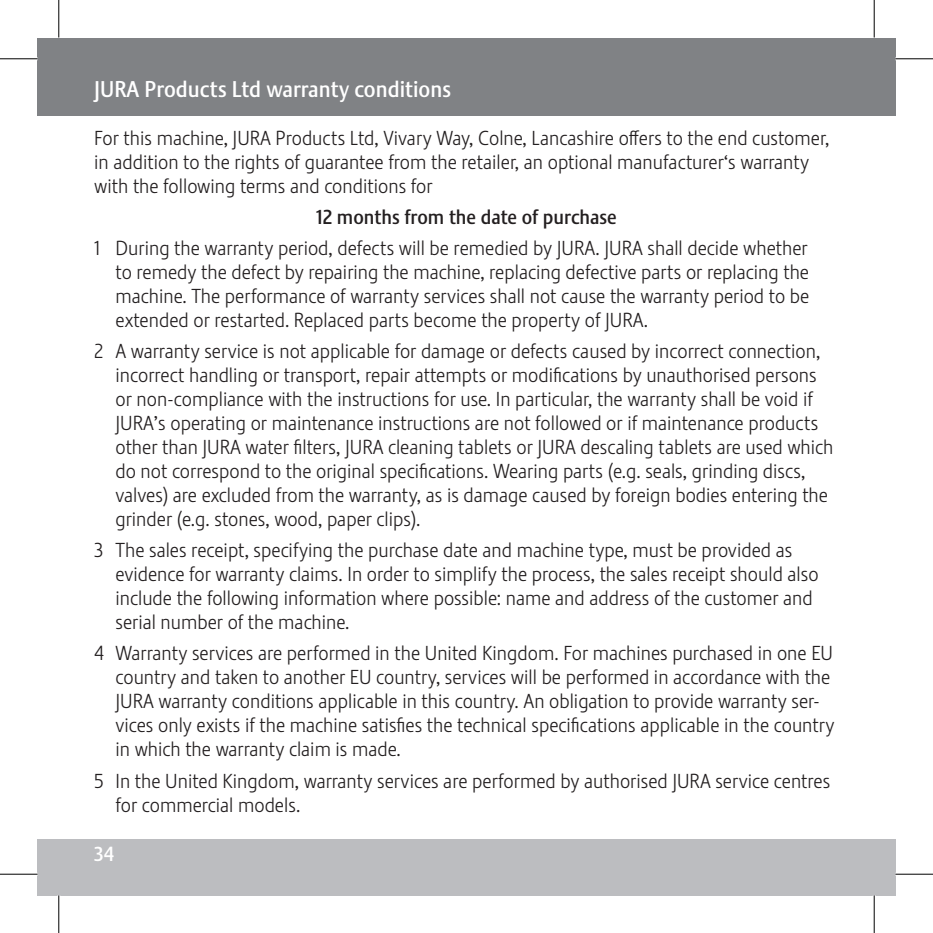
<style>
.page{position:relative;width:933px;height:933px;background:#fff}
.page>*{position:absolute;margin:0;border:0;box-sizing:border-box;transform-origin:0 0}
.t1{font:22.5px "Stalemate Pro 2 J Medium";color:#fff}
.t2{font:20px/24px "Stalemate Pro 2 J Light";color:#231f20}
.t3{font:20px "Stalemate Pro 2 J Medium";color:#231f20}
.t4{font:20px "Stalemate Pro 2 J Medium";color:#fff}
</style>
<div class="page">
<div style="left:38px;top:838px;width:857px;height:57px;background:#bcbdc0"></div>
<div style="left:38px;top:38px;width:21px;height:77px;background:#808285"></div>
<div style="left:59px;top:38px;width:836px;height:77px;background:#808285"></div>
<hr style="left:0;top:58px;width:38px;height:1px;background:#000">
<hr style="left:895px;top:58px;width:37px;height:1px;background:#000">
<hr style="left:0;top:873px;width:38px;height:1px;background:#000">
<hr style="left:895px;top:873px;width:37px;height:1px;background:#000">
<hr style="left:58px;top:0;width:1px;height:37px;background:#000">
<hr style="left:58px;top:895px;width:1px;height:37px;background:#000">
<hr style="left:873px;top:0;width:1px;height:37px;background:#000">
<hr style="left:873px;top:895px;width:1px;height:37px;background:#000">
<p class="t1" style="left:94px;top:75px;width:358px">JURA Products Ltd warranty conditions</p>
<p class="t2" style="left:94px;top:126px;width:736px">For this machine, JURA Products Ltd, Vivary Way, Colne, Lancashire offers to the end customer, in addition to the rights of guarantee from the retailer, an optional manufacturer‘s warranty with the following terms and conditions for</p>
<p class="t3" style="left:316px;top:205px;width:302px">12 months from the date of purchase</p>
<p class="t2" style="left:115px;top:236px;width:695px;text-align:justify;text-indent:-21px">1 During the warranty period, defects will be remedied by JURA. JURA shall decide whether to remedy the defect by repairing the machine, replacing defective parts or replacing the machine. The performance of warranty services shall not cause the warranty period to be extended or restarted. Replaced parts become the property of JURA.</p>
<p class="t2" style="left:115px;top:339px;width:719px;text-indent:-21px">2 A warranty service is not applicable for damage or defects caused by incorrect connection, incorrect handling or transport, repair attempts or modifications by unauthorised persons or non-compliance with the instructions for use. In particular, the warranty shall be void if JURA’s operating or maintenance instructions are not followed or if maintenance products other than JURA water filters, JURA cleaning tablets or JURA descaling tablets are used which do not correspond to the original specifications. Wearing parts (e.g. seals, grinding discs, valves) are excluded from the warranty, as is damage caused by foreign bodies entering the grinder (e.g. stones, wood, paper clips).</p>
<p class="t2" style="left:115px;top:538px;width:704px;text-indent:-21px">3 The sales receipt, specifying the purchase date and machine type, must be provided as evidence for warranty claims. In order to simplify the process, the sales receipt should also include the following information where possible: name and address of the customer and serial number of the machine.</p>
<p class="t2" style="left:115px;top:641px;width:720px;text-indent:-21px">4 Warranty services are performed in the United Kingdom. For machines purchased in one EU country and taken to another EU country, services will be performed in accordance with the JURA warranty conditions applicable in this country. An obligation to provide warranty ser&shy;vices only exists if the machine satisfies the technical specifications applicable in the country in which the warranty claim is made.</p>
<p class="t2" style="left:115px;top:768px;width:716px;text-indent:-21px">5 In the United Kingdom, warranty services are performed by authorised JURA service centres for commercial models.</p>
<p class="t4" style="left:94px;top:841px;width:21px">34</p>
</div>
